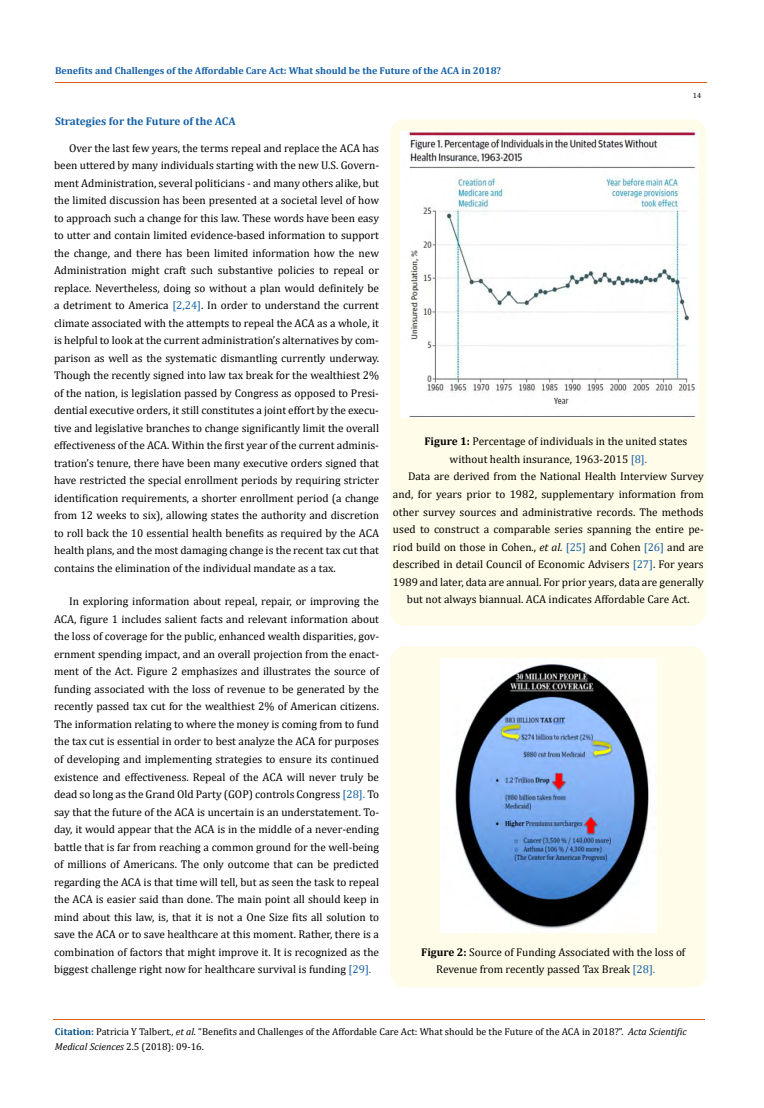
<style>
.page{position:relative;width:764px;height:1108px;background:#fff}
.page>*{position:absolute;margin:0;border:0;box-sizing:border-box;transform-origin:0 0}
.t1{font:11.25px/17.5px "Cambria";color:#000;text-align:justify}
.t2{font:700 11.25px "Cambria";color:#1560a6}
.t3{font:10px/15px "Cambria";color:#000}
.t4{font:700 10px "Cambria";color:#1560a6}
.t5{font:7.5px "Cambria";color:#000}
.s1{color:#1560a6}
.s2{font-weight:700}
.s3{font-style:italic}
.s4{font-weight:700;color:#035089}
</style>
<div class="page">
<hr style="left:55px;top:82px;width:651px;height:1px;background:#e05d1a">
<div style="left:390px;top:119px;width:316px;height:507px;background:#fffde9;border-radius:15px"></div>
<img style="left:401px;top:132px;width:298px;height:286px">
<div style="left:390px;top:646px;width:316px;height:341px;background:#fffde9;border-radius:15px"></div>
<img style="left:440px;top:658px;width:217px;height:274px">
<hr style="left:54px;top:1019px;width:651px;height:1px;background:#e05d1a">
<p class="t4" style="left:55px;top:63px;width:447px">Benefits and Challenges of the Affordable Care Act: What should be the Future of the ACA in 2018?</p>
<p class="t2" style="left:55px;top:114px;width:182px">Strategies for the Future of the ACA</p>
<p class="t5" style="left:693px;top:91px;width:10px">14</p>
<p class="t1" style="left:54px;top:139px;width:326px;text-indent:15px">Over the last few years, the terms repeal and replace the ACA has been uttered by many individuals starting with the new U.S. Govern&shy;ment Administration, several politicians - and many others alike, but the limited discussion has been presented at a societal level of how to approach such a change for this law. These words have been easy to utter and contain limited evidence-based information to support the change, and there has been limited information how the new Administration might craft such substantive policies to repeal or replace. Nevertheless, doing so without a plan would definitely be a detriment to America <span class="s1">[2,24]</span>. In order to understand the current climate associated with the attempts to repeal the ACA as a whole, it is helpful to look at the current administration’s alternatives by com&shy;parison as well as the systematic dismantling currently underway.<br>Though the recently signed into law tax break for the wealthiest 2% of the nation, is legislation passed by Congress as opposed to Presi&shy;dential executive orders, it still constitutes a joint effort by the execu&shy;tive and legislative branches to change significantly limit the overall effectiveness of the ACA. Within the first year of the current adminis&shy;tration’s tenure, there have been many executive orders signed that have restricted the special enrollment periods by requiring stricter identification requirements, a shorter enrollment period (a change from 12 weeks to six), allowing states the authority and discretion to roll back the 10 essential health benefits as required by the ACA health plans, and the most damaging change is the recent tax cut that contains the elimination of the individual mandate as a tax.</p>
<p class="t1" style="left:54px;top:592px;width:326px;text-indent:15px">In exploring information about repeal, repair, or improving the ACA, figure 1 includes salient facts and relevant information about the loss of coverage for the public, enhanced wealth disparities, gov&shy;ernment spending impact, and an overall projection from the enact&shy;ment of the Act. Figure 2 emphasizes and illustrates the source of funding associated with the loss of revenue to be generated by the recently passed tax cut for the wealthiest 2% of American citizens.<br>The information relating to where the money is coming from to fund the tax cut is essential in order to best analyze the ACA for purposes of developing and implementing strategies to ensure its continued existence and effectiveness. Repeal of the ACA will never truly be dead so long as the Grand Old Party (GOP) controls Congress <span class="s1">[28].</span> To say that the future of the ACA is uncertain is an understatement. To&shy;day, it would appear that the ACA is in the middle of a never-ending battle that is far from reaching a common ground for the well-being of millions of Americans. The only outcome that can be predicted regarding the ACA is that time will tell, but as seen the task to repeal the ACA is easier said than done. The main point all should keep in mind about this law, is, that it is not a One Size fits all solution to save the ACA or to save healthcare at this moment. Rather, there is a combination of factors that might improve it. It is recognized as the biggest challenge right now for healthcare survival is funding <span class="s1">[29].</span></p>
<p class="t1" style="left:424px;top:433px;width:264px"><span class="s2">Figure 1:</span> Percentage of individuals in the united states</p>
<p class="t1" style="left:450px;top:450px;width:199px">without health insurance, 1963-2015 <span class="s1">[8].</span></p>
<p class="t1" style="left:408px;top:468px;width:297px">Data are derived from the National Health Interview Survey</p>
<p class="t1" style="left:393px;top:485px;width:312px">and, for years prior to 1982, supplementary information from</p>
<p class="t1" style="left:393px;top:503px;width:312px">other survey sources and administrative records. The methods</p>
<p class="t1" style="left:393px;top:520px;width:312px">used to construct a comparable series spanning the entire pe-</p>
<p class="t1" style="left:393px;top:538px;width:312px">riod build on those in Cohen., <span class="s3">et al.</span> <span class="s1">[25]</span> and Cohen <span class="s1">[26]</span> and are</p>
<p class="t1" style="left:393px;top:555px;width:312px">described in detail Council of Economic Advisers <span class="s1">[27]</span>. For years</p>
<p class="t1" style="left:393px;top:573px;width:312px">1989 and later, data are annual. For prior years, data are generally</p>
<p class="t1" style="left:407px;top:590px;width:284px">but not always biannual. ACA indicates Affordable Care Act.</p>
<p class="t1" style="left:436px;top:943px;width:251px;text-indent:-15px"><span class="s2">Figure 2:</span> Source of Funding Associated with the loss of<br>Revenue from recently passed Tax Break <span class="s1">[28].</span></p>
<p class="t3" style="left:55px;top:1024px;width:633px"><span class="s4">Citation:</span> Patricia Y Talbert<span class="s3">., et al.</span> “Benefits and Challenges of the Affordable Care Act: What should be the Future of the ACA in 2018?”. <span class="s3">Acta Scientific<br>Medical Sciences</span> 2.5 (2018): 09-16.</p>
</div>
